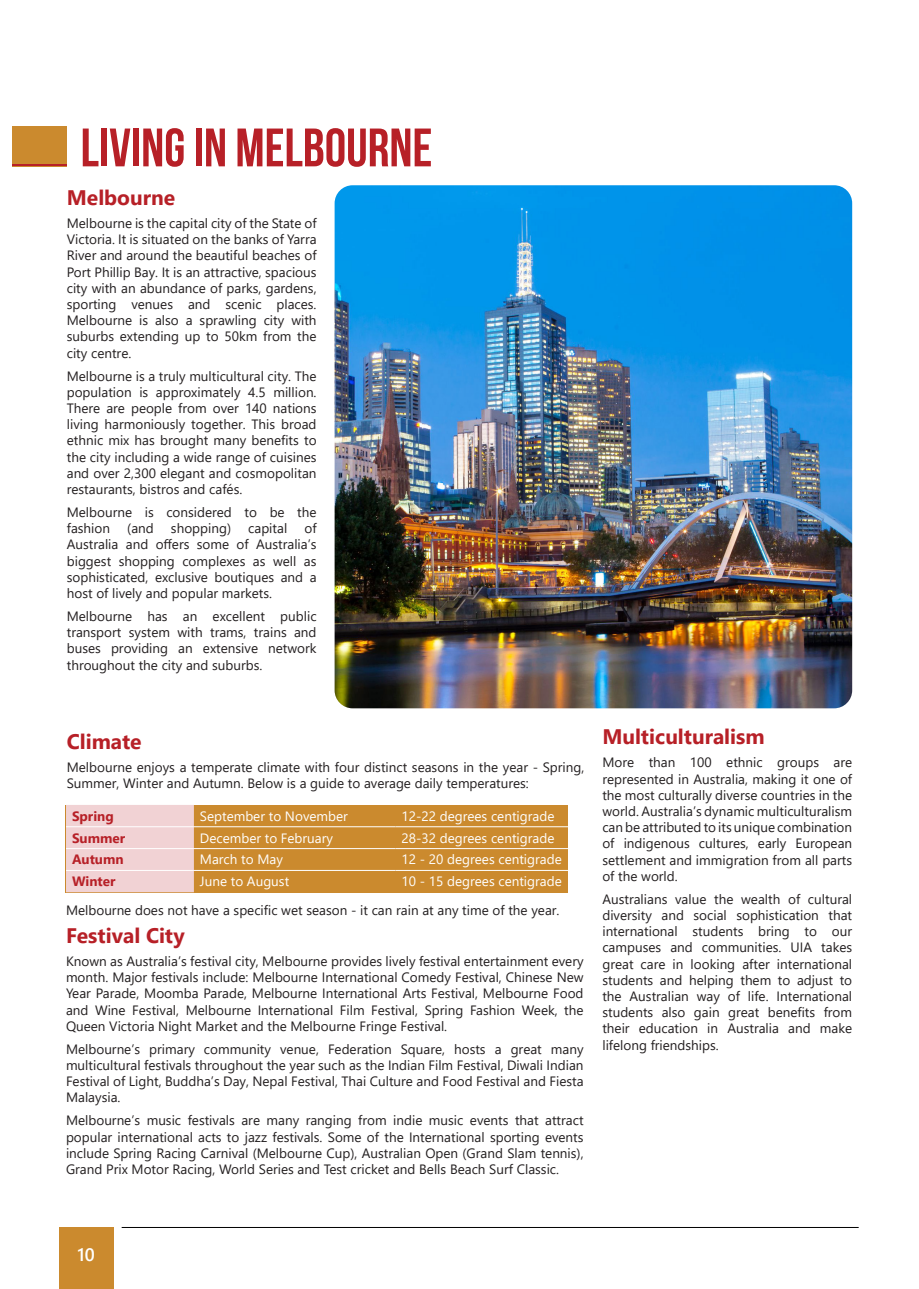
<style>
.page{position:relative;width:919px;height:1289px;background:#fff}
.page>*{position:absolute;margin:0;border:0;box-sizing:border-box;transform-origin:0 0}
.t1{font:700 54px "Bebas Neue";color:#b72027}
.Body{font:700 21px "Segoe UI";color:#b72027}
.t2{font:600 18px "Segoe UI";color:#fff}
.Body-2{font:13.5px/16.2px "Segoe UI";color:#231f20;text-align:justify}
.Body-3{font:13.5px "Segoe UI";color:#fff}
.Body-4{font:700 13.5px "Segoe UI";color:#b72027}
</style>
<div class="page">
<div style="left:59px;top:1227px;width:54px;height:61px;background:#cb8a2e"></div>
<div style="left:13px;top:126px;width:54px;height:40px;background:#cb8a2e"></div>
<hr style="left:122px;top:1227px;width:736px;height:1px;background:#000">
<img style="left:334px;top:185px;width:518px;height:523px">
<div style="left:65px;top:805px;width:502px;height:87px;background:#cb8a2e"></div>
<div style="left:66px;top:805px;width:128px;height:87px;background:#f1d2d4"></div>
<hr style="left:66px;top:826px;width:128px;height:1px;background:#fff">
<hr style="left:194px;top:826px;width:201px;height:1px;background:#fff">
<hr style="left:395px;top:826px;width:188px;height:1px;background:#fff">
<hr style="left:66px;top:848px;width:128px;height:1px;background:#fff">
<hr style="left:194px;top:848px;width:201px;height:1px;background:#fff">
<hr style="left:395px;top:848px;width:188px;height:1px;background:#fff">
<hr style="left:66px;top:870px;width:128px;height:1px;background:#fff">
<hr style="left:194px;top:870px;width:201px;height:1px;background:#fff">
<hr style="left:395px;top:870px;width:188px;height:1px;background:#fff">
<hr style="left:13px;top:164px;width:54px;height:2px;background:#b72027">
<p class="t1" style="left:81px;top:118px;width:353px">LIVING IN MELBOURNE</p>
<p class="Body" style="left:67px;top:178px;width:110px">Melbourne</p>
<p class="Body-2" style="left:67px;top:214px;width:251px">Melbourne is the capital city of the State of Victoria. It is situated on the banks of Yarra River and around the beautiful beaches of Port Phillip Bay. It is an attractive, spacious city with an abundance of parks, gardens, sporting venues and scenic places.<br>Melbourne is also a sprawling city with suburbs extending up to 50km from the city centre.</p>
<p class="Body-2" style="left:67px;top:366px;width:251px">Melbourne is a truly multicultural city. The population is approximately 4.5 million.<br>There are people from over 140 nations living harmoniously together. This broad ethnic mix has brought many benefits to the city including a wide range of cuisines and over 2,300 elegant and cosmopolitan restaurants, bistros and cafés.</p>
<p class="Body-2" style="left:67px;top:503px;width:251px">Melbourne is considered to be the fashion</p>
<p class="Body-2" style="left:67px;top:519px;width:251px;text-indent:238px">of Australia and offers some of Australia’s biggest shopping complexes as well as sophisticated, exclusive boutiques and a host of lively and popular markets.</p>
<p class="Body-2" style="left:67px;top:607px;width:251px">Melbourne has an excellent public transport system with trams, trains and buses providing an extensive network throughout the city and suburbs.</p>
<p class="Body-2" style="left:127px;top:519px;width:28px">(and</p>
<p class="Body-2" style="left:171px;top:519px;width:62px">shopping)</p>
<p class="Body-2" style="left:248px;top:519px;width:41px">capital</p>
<p class="Body" style="left:67px;top:721px;width:76px">Climate</p>
<p class="Body-2" style="left:67px;top:757px;width:519px">Melbourne enjoys a temperate climate with four distinct seasons in the year - Spring,<br>Summer, Winter and Autumn. Below is a guide to average daily temperatures:</p>
<p class="Body-4" style="left:72px;top:803px;width:43px">Spring</p>
<p class="Body-3" style="left:200px;top:803px;width:149px">September to November</p>
<p class="Body-3" style="left:401px;top:803px;width:154px">12-22 degrees centigrade</p>
<p class="Body-4" style="left:72px;top:825px;width:55px">Summer</p>
<p class="Body-3" style="left:200px;top:825px;width:135px">December to February</p>
<p class="Body-3" style="left:401px;top:825px;width:154px">28-32 degrees centigrade</p>
<p class="Body-4" style="left:72px;top:846px;width:53px">Autumn</p>
<p class="Body-3" style="left:200px;top:846px;width:84px">March to May</p>
<p class="Body-3" style="left:401px;top:846px;width:162px">12 - 20 degrees centigrade</p>
<p class="Body-4" style="left:72px;top:868px;width:45px">Winter</p>
<p class="Body-3" style="left:200px;top:868px;width:91px">June to August</p>
<p class="Body-3" style="left:401px;top:868px;width:162px">10 - 15 degrees centigrade</p>
<p class="Body-2" style="left:66px;top:901px;width:495px">Melbourne does not have a specific wet season - it can rain at any time of the year.</p>
<p class="Body" style="left:66px;top:915px;width:120px">Festival City</p>
<p class="Body-2" style="left:66px;top:951px;width:519px">Known as Australia’s festival city, Melbourne provides lively festival entertainment every month. Major festivals include: Melbourne International Comedy Festival, Chinese New Year Parade, Moomba Parade, Melbourne International Arts Festival, Melbourne Food and Wine Festival, Melbourne International Film Festival, Spring Fashion Week, the Queen Victoria Night Market and the Melbourne Fringe Festival.</p>
<p class="Body-2" style="left:66px;top:1039px;width:519px">Melbourne’s primary community venue, Federation Square, hosts a great many multicultural festivals throughout the year such as the Indian Film Festival, Diwali Indian Festival of Light, Buddha’s Day, Nepal Festival, Thai Culture and Food Festival and Fiesta Malaysia.</p>
<p class="Body-2" style="left:66px;top:1111px;width:519px">Melbourne’s music festivals are many ranging from indie music events that attract popular international acts to jazz festivals. Some of the International sporting events include Spring Racing Carnival (Melbourne Cup), Australian Open (Grand Slam tennis), Grand Prix Motor Racing, World Series and Test cricket and Bells Beach Surf Classic.</p>
<p class="Body" style="left:602px;top:717px;width:164px">Multiculturalism</p>
<p class="Body-2" style="left:602px;top:753px;width:251px">More than 100 ethnic groups are represented in Australia, making it one of the most culturally diverse countries in the world. Australia’s dynamic multiculturalism can be attributed to its unique combination of indigenous cultures, early European settlement and immigration from all parts of the world.</p>
<p class="Body-2" style="left:602px;top:889px;width:251px">Australians value the wealth of cultural diversity and social sophistication that international students bring to our campuses and communities. UIA takes great care in looking after international students and helping them to adjust to the Australian way of life. International students also gain great benefits from their education in Australia and make lifelong friendships.</p>
<h3 class="t2" style="left:77px;top:1237px;width:19px">10</h3>
</div>
